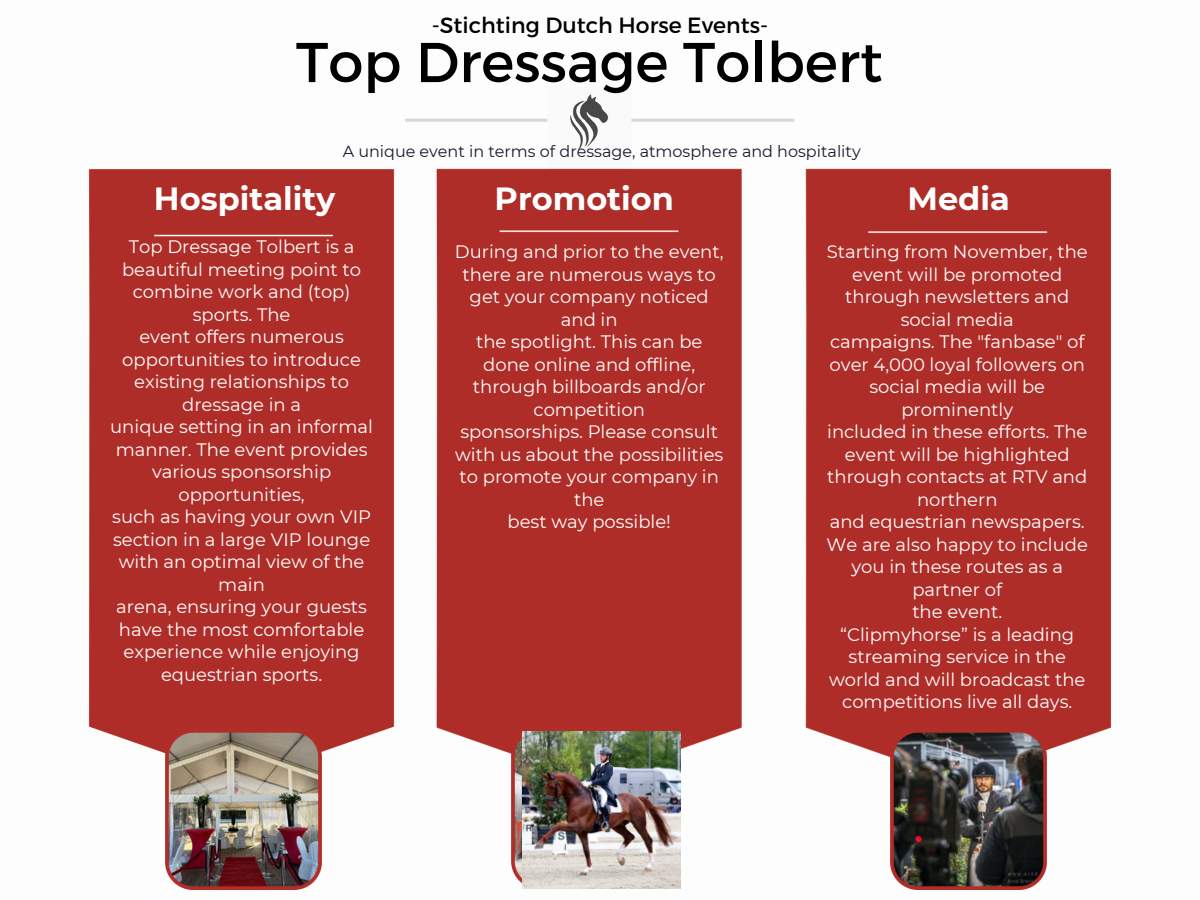
<style>
.page{position:relative;width:1200px;height:900px;background:#fff}
.page>*{position:absolute;margin:0;border:0;box-sizing:border-box;transform-origin:0 0}
.t1{font:56px "Montserrat";color:#000}
.t2{font:700 32px "Montserrat";color:#fff}
.t3{font:22px "Montserrat";color:#000}
.t4{font:18px/22.4px "Montserrat";color:#fff;text-align:center}
.t5{font:16px "Montserrat";color:#1a192e}
</style>
<div class="page">
<div style="left:88px;top:169px;width:307px;height:620px;background:#af2d28"></div>
<img style="left:405px;top:118px;width:707px;height:672px">
<img style="left:559px;top:94px;width:60px;height:58px">
<img style="left:166px;top:729px;width:156px;height:161px">
<img style="left:891px;top:729px;width:156px;height:161px">
<img style="left:511px;top:728px;width:156px;height:160px">
<img style="left:523px;top:731px;width:157px;height:158px">
<h4 class="t3" style="left:432px;top:11px;width:338px">-Stichting Dutch Horse Events-</h4>
<p class="t1" style="left:296px;top:26px;width:588px">Top Dressage Tolbert</p>
<p class="t5" style="left:343px;top:142px;width:520px">A unique event in terms of dressage, atmosphere and hospitality</p>
<h2 class="t2" style="left:154px;top:179px;width:183px">Hospitality</h2>
<h4 class="t2" style="left:495px;top:179px;width:181px">Promotion</h4>
<h2 class="t2" style="left:908px;top:179px;width:104px">Media</h2>
<h4 class="t4" style="left:110px;top:236px;width:264px">Top Dressage Tolbert is a beautiful meeting point to combine work and (top) sports. The<br>event offers numerous opportunities to introduce existing relationships to dressage in a<br>unique setting in an informal manner. The event provides various sponsorship opportunities,<br>such as having your own VIP section in a large VIP lounge with an optimal view of the main<br>arena, ensuring your guests have the most comfortable experience while enjoying equestrian sports.</h4>
<p class="t4" style="left:455px;top:241px;width:270px">During and prior to the event, there are numerous ways to get your company noticed and in<br>the spotlight. This can be done online and offline, through billboards and/or competition<br>sponsorships. Please consult with us about the possibilities to promote your company in the<br>best way possible!</p>
<h2 class="t4" style="left:827px;top:241px;width:263px">Starting from November, the event will be promoted through newsletters and social media<br>campaigns. The "fanbase" of over 4,000 loyal followers on social media will be prominently<br>included in these efforts. The event will be highlighted through contacts at RTV and northern<br>and equestrian newspapers.<br>We are also happy to include you in these routes as a partner of<br>the event.<br>“Clipmyhorse” is a leading streaming service in the world and will broadcast the competitions live all days.</h2>
</div>
